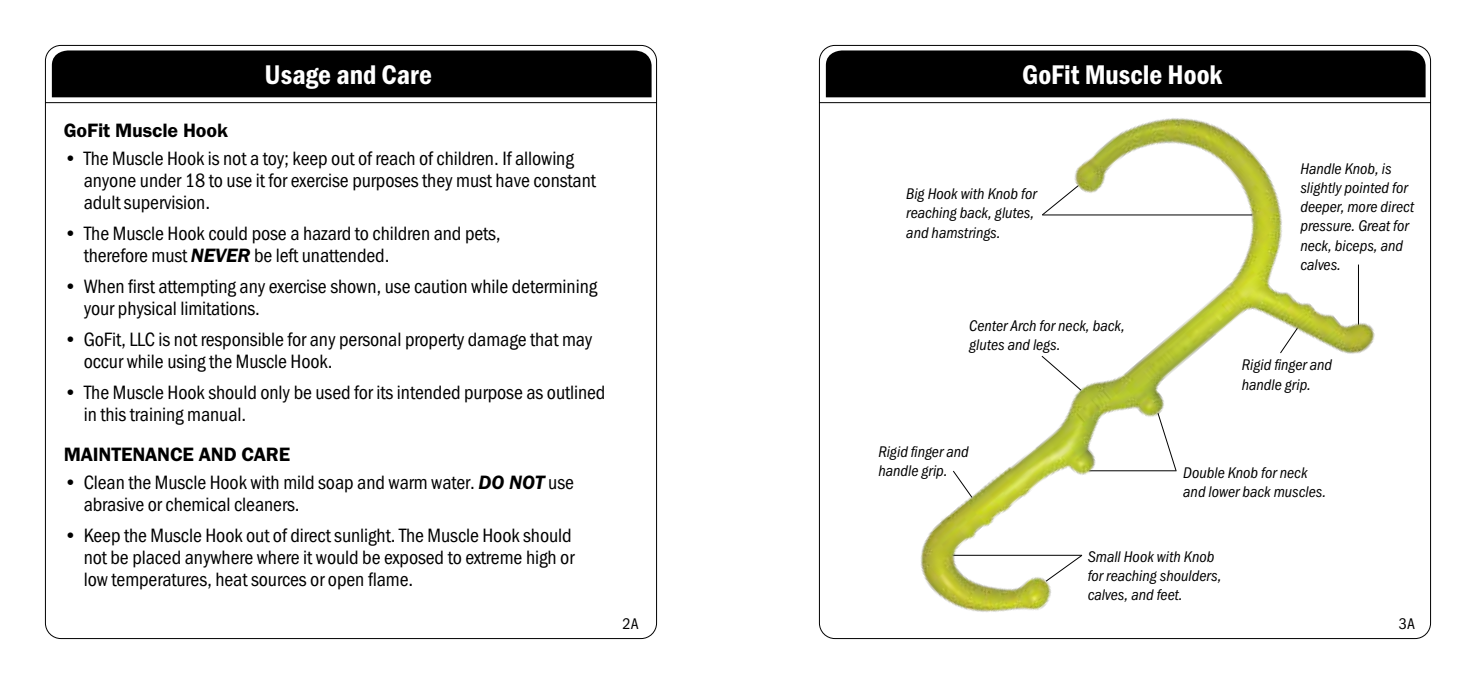
<style>
.page{position:relative;width:1476px;height:684px;background:#fff}
.page>*{position:absolute;margin:0;border:0;box-sizing:border-box;transform-origin:0 0}
.t1{font:28px "Franklin Gothic URW Con Dem";color:#fff}
.t2{font:20px/22px "Franklin Gothic URW Con Boo";letter-spacing:-.005em;color:#000}
.t3{font:20px "Franklin Gothic URW Dem";letter-spacing:-.005em;color:#000}
.t4{font:16px/19.2px "Franklin Gothic URW Con Boo Ita";color:#000}
.t5{font:16px "Franklin Gothic URW Con Boo";color:#000}
.s1{font-family:"Franklin Gothic URW Dem Ita"}
</style>
<div class="page">
<div style="left:52px;top:50px;width:600px;height:47px;background:#000"></div>
<hr style="left:45px;top:102px;width:612px;height:1px;background:#000">
<svg style="left:827px;top:50px;width:599px;height:47px;background:#131313"></svg>
<hr style="left:819px;top:102px;width:612px;height:1px;background:#000">
<img style="left:818px;top:58px;width:598px;height:582px">
<h1 class="t1" style="left:265px;top:56px;width:169px">Usage and Care</h1>
<p class="t3" style="left:64px;top:118px;width:166px">GoFit Muscle Hook</p>
<p class="t2" style="left:84px;top:147px;width:514px;text-indent:-20px">• The Muscle Hook is not a toy; keep out of reach of children. If allowing anyone under 18 to use it for exercise purposes they must have constant adult supervision.</p>
<p class="t2" style="left:84px;top:222px;width:419px;text-indent:-20px">• The Muscle Hook could pose a hazard to children and pets, therefore must <span class="s1">NEVER</span> be left unattended.</p>
<p class="t2" style="left:84px;top:275px;width:515px;text-indent:-20px">• When first attempting any exercise shown, use caution while determining your physical limitations.</p>
<p class="t2" style="left:84px;top:328px;width:510px;text-indent:-20px">• GoFit, LLC is not responsible for any personal property damage that may occur while using the Muscle Hook.</p>
<p class="t2" style="left:84px;top:381px;width:523px;text-indent:-20px">• The Muscle Hook should only be used for its intended purpose as outlined in this training manual.</p>
<p class="t3" style="left:64px;top:442px;width:228px">MAINTENANCE AND CARE</p>
<p class="t2" style="left:84px;top:471px;width:492px;text-indent:-20px">• Clean the Muscle Hook with mild soap and warm water. <span class="s1">DO NOT</span> use abrasive or chemical cleaners.</p>
<p class="t2" style="left:84px;top:524px;width:492px;text-indent:-20px">• Keep the Muscle Hook out of direct sunlight. The Muscle Hook should not be placed anywhere where it would be exposed to extreme high or low temperatures, heat sources or open flame.</p>
<h1 class="t1" style="left:1022px;top:56px;width:202px">GoFit Muscle Hook</h1>
<p class="t4" style="left:906px;top:185px;width:132px">Big Hook with Knob for reaching back, glutes, and hamstrings.</p>
<p class="t4" style="left:969px;top:317px;width:157px">Center Arch for neck, back, glutes and legs.</p>
<p class="t4" style="left:1300px;top:159px;width:115px">Handle Knob, is slightly pointed for deeper, more direct pressure. Great for neck, biceps, and calves.</p>
<p class="t4" style="left:1242px;top:356px;width:92px">Rigid finger and handle grip.</p>
<p class="t4" style="left:878px;top:442px;width:92px">Rigid finger and handle grip.</p>
<p class="t4" style="left:1183px;top:463px;width:145px">Double Knob for neck and lower back muscles.</p>
<p class="t4" style="left:1088px;top:547px;width:135px">Small Hook with Knob for reaching shoulders, calves, and feet.</p>
<p class="t5" style="left:623px;top:614px;width:18px">2A</p>
<p class="t5" style="left:1399px;top:614px;width:18px">3A</p>
</div>
